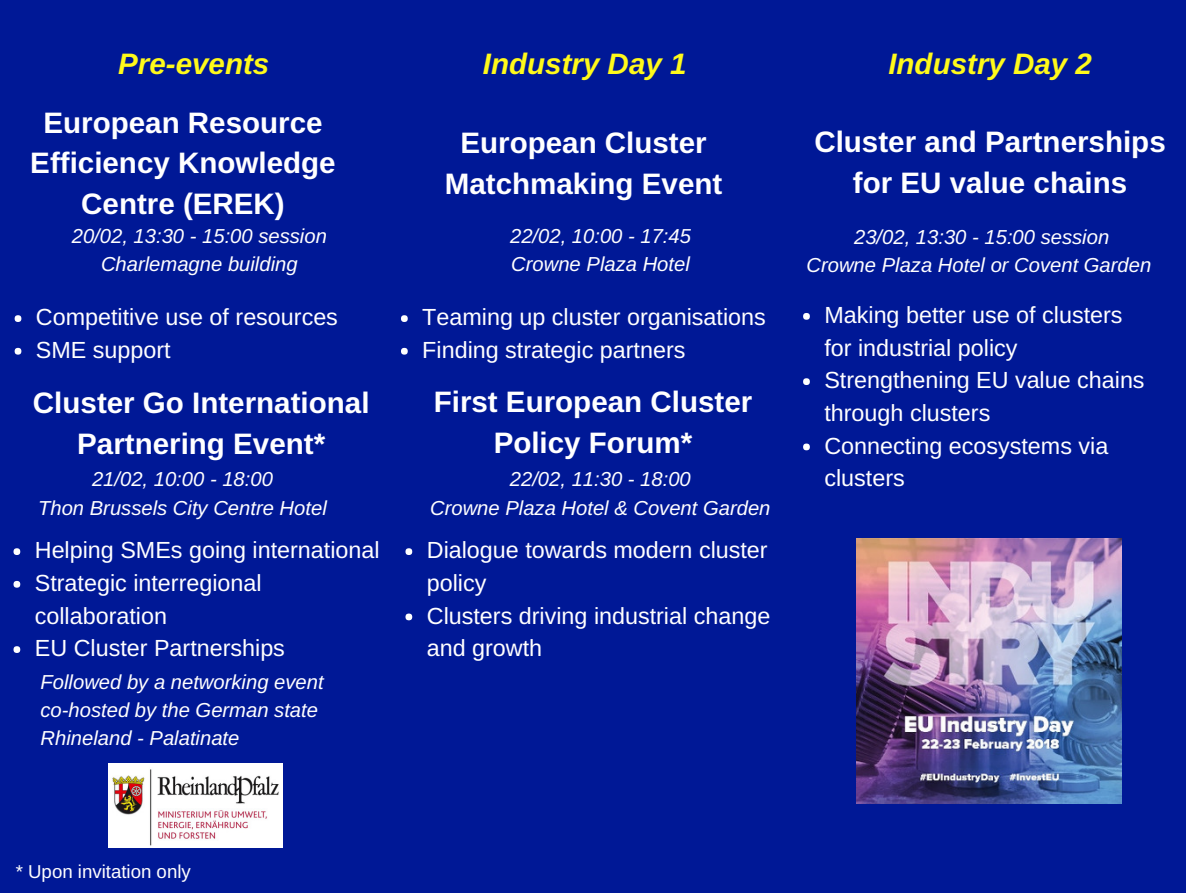
<style>
.page{position:relative;width:1187px;height:893px;background:#fff}
.page>*{position:absolute;margin:0;border:0;box-sizing:border-box;transform-origin:0 0}
.t1{font:700 29.55px/40.5px "Arimo";color:#fff;text-align:center}
.t2{font:italic 700 29.55px "Arimo";color:#fffa1a}
.t3{font:23.25px/32.7px "Arimo";color:#fff}
.t4{font:italic 20.25px/28.2px "Arimo";color:#fff;text-align:center}
.t5{font:18.6px "Arimo";color:#fff}
</style>
<div class="page">
<div style="left:0;top:0;width:395px;height:893px;background:#001896"></div>
<div style="left:395px;top:0;width:396px;height:893px;background:#001896"></div>
<div style="left:789px;top:0;width:396px;height:893px;background:#001896"></div>
<div style="left:15px;top:315px;width:6px;height:7px;background:#fff;border-radius:50%"></div>
<div style="left:15px;top:348px;width:6px;height:7px;background:#fff;border-radius:50%"></div>
<div style="left:401px;top:315px;width:7px;height:7px;background:#fff;border-radius:50%"></div>
<div style="left:401px;top:348px;width:7px;height:7px;background:#fff;border-radius:50%"></div>
<div style="left:803px;top:313px;width:6px;height:7px;background:#fff;border-radius:50%"></div>
<div style="left:803px;top:378px;width:6px;height:7px;background:#fff;border-radius:50%"></div>
<svg style="left:803px;top:444px;width:6px;height:6px"></svg>
<div style="left:14px;top:548px;width:6px;height:7px;background:#fff;border-radius:50%"></div>
<div style="left:14px;top:581px;width:6px;height:7px;background:#fff;border-radius:50%"></div>
<div style="left:14px;top:646px;width:6px;height:7px;background:#fff;border-radius:50%"></div>
<div style="left:405px;top:548px;width:7px;height:7px;background:#fff;border-radius:50%"></div>
<div style="left:405px;top:614px;width:7px;height:6px;background:#fff;border-radius:50%"></div>
<img style="left:856px;top:538px;width:265px;height:266px">
<img style="left:108px;top:763px;width:175px;height:85px">
<p class="t2" style="left:118px;top:48px;width:153px">Pre-events</p>
<p class="t2" style="left:483px;top:48px;width:205px">Industry Day 1</p>
<p class="t2" style="left:888px;top:48px;width:205px">Industry Day 2</p>
<p class="t1" style="left:30px;top:102px;width:307px">European Resource<br>Efficiency Knowledge<br>Centre (EREK)</p>
<p class="t1" style="left:445px;top:123px;width:279px">European Cluster<br>Matchmaking Event</p>
<p class="t4" style="left:72px;top:222px;width:256px">20/02, 13:30 - 15:00 session<br>Charlemagne building</p>
<p class="t4" style="left:510px;top:222px;width:182px;text-align:left">22/02, 10:00 - 17:45<br>Crowne Plaza Hotel</p>
<p class="t1" style="left:814px;top:121px;width:353px">Cluster and Partnerships for EU value chains</p>
<p class="t4" style="left:806px;top:223px;width:346px">23/02, 13:30 - 15:00 session<br>Crowne Plaza Hotel or Covent Garden</p>
<p class="t3" style="left:36px;top:301px;width:303px">Competitive use of resources<br>SME support</p>
<p class="t3" style="left:422px;top:301px;width:345px">Teaming up cluster organisations<br>Finding strategic partners</p>
<p class="t3" style="left:824px;top:299px;width:322px">Making better use of clusters for industrial policy<br>Strengthening EU value chains through clusters<br>Connecting ecosystems via clusters</p>
<p class="t1" style="left:434px;top:382px;width:320px">First European Cluster<br>Policy Forum*</p>
<p class="t1" style="left:33px;top:383px;width:338px">Cluster Go International<br>Partnering Event*</p>
<p class="t4" style="left:38px;top:465px;width:290px">21/02, 10:00 - 18:00<br>Thon Brussels City Centre Hotel</p>
<p class="t4" style="left:430px;top:465px;width:342px">22/02, 11:30 - 18:00<br>Crowne Plaza Hotel &amp; Covent Garden</p>
<p class="t3" style="left:35px;top:534px;width:346px">Helping SMEs going international<br>Strategic interregional collaboration<br>EU Cluster Partnerships</p>
<p class="t4" style="left:41px;top:668px;width:284px;text-align:left">Followed by a networking event co-hosted by the German state<br>Rhineland - Palatinate</p>
<p class="t5" style="left:16px;top:861px;width:176px">* Upon invitation only</p>
<p class="t3" style="left:427px;top:534px;width:345px">Dialogue towards modern cluster policy<br>Clusters driving industrial change and growth</p>
</div>
